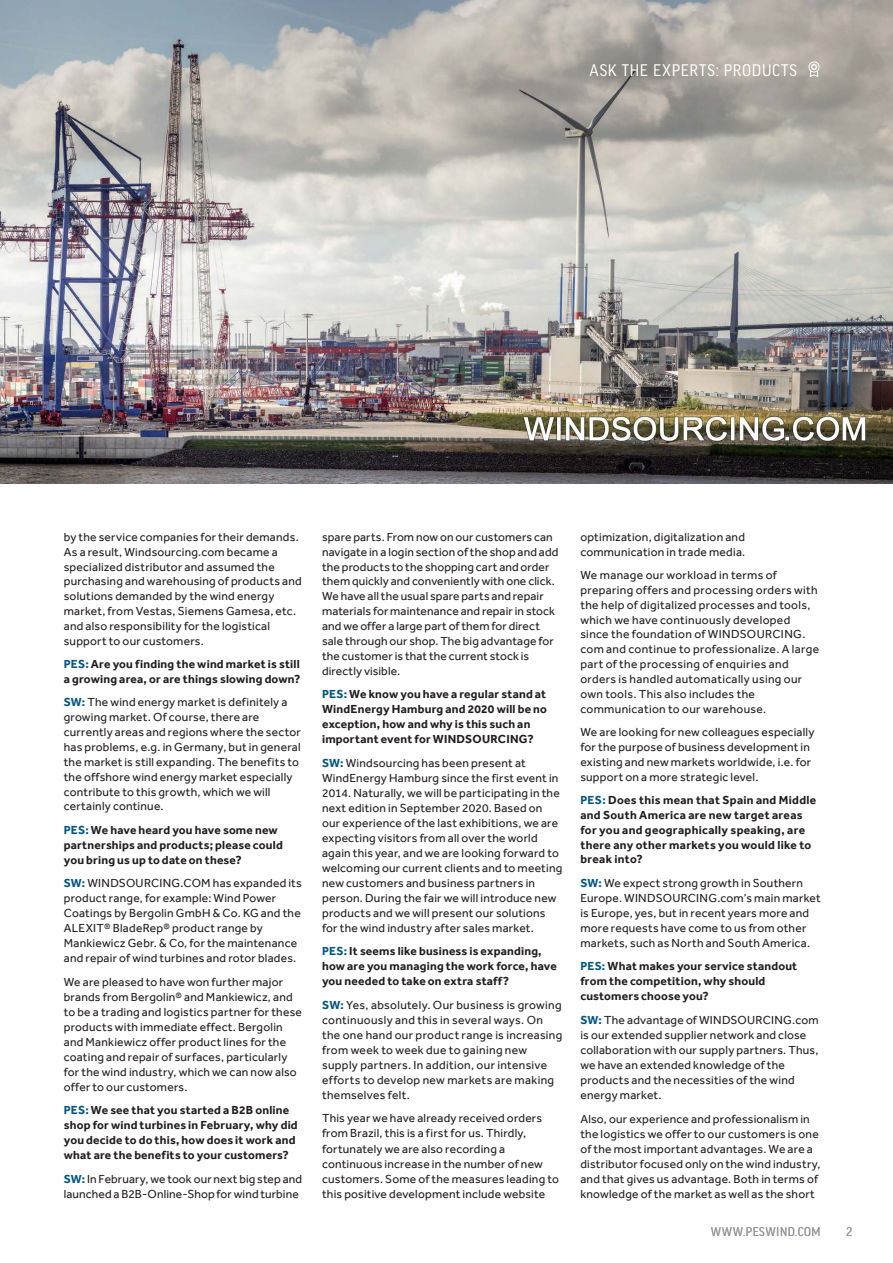
<style>
.page{position:relative;width:893px;height:1263px;background:#fff}
.page>*{position:absolute;margin:0;border:0;box-sizing:border-box;transform-origin:0 0}
.Page_head_2015{font:18px "Good Headline Pro Narr";letter-spacing:.035em;color:#fff}
.t1{font:13.5px "Good Headline Pro Narr";letter-spacing:.035em;color:#939598}
.Body_Copy_2015{font:12px/15px "Effra";letter-spacing:.02em;color:#231f20}
.Body_Copy_2015-2{font:700 12px/15px "Effra";letter-spacing:.015em;color:#231f20}
.s1{color:#035684}
.s2{font-weight:700;color:#035684}
</style>
<div class="page">
<img style="left:0;top:0;width:893px;height:484px">
<div style="left:809px;top:62px;width:10px;height:10px;border:1px solid #fff;border-radius:50%"></div>
<svg style="left:809px;top:63px;width:10px;height:15px"></svg>
<p class="Page_head_2015" style="left:590px;top:61px;width:209px">ASK THE EXPERTS: PRODUCTS</p>
<p class="Body_Copy_2015" style="left:64px;top:529px;width:240px">by the service companies for their demands.<br>As a result, Windsourcing.com became a specialized distributor and assumed the purchasing and warehousing of products and solutions demanded by the wind energy market, from Vestas, Siemens Gamesa, etc. and also responsibility for the logistical support to our customers.</p>
<p class="Body_Copy_2015-2" style="left:64px;top:657px;width:238px"><span class="s1">PES:</span> Are you finding the wind market is still a growing area, or are things slowing down?</p>
<p class="Body_Copy_2015" style="left:64px;top:695px;width:239px"><span class="s2">SW:</span> The wind energy market is definitely a growing market. Of course, there are currently areas and regions where the sector has problems, e.g. in Germany, but in general the market is still expanding. The benefits to the offshore wind energy market especially contribute to this growth, which we will certainly continue.</p>
<p class="Body_Copy_2015-2" style="left:64px;top:822px;width:220px"><span class="s1">PES:</span> We have heard you have some new partnerships and products; please could you bring us up to date on these?</p>
<p class="Body_Copy_2015" style="left:64px;top:876px;width:240px"><span class="s2">SW:</span> WINDSOURCING.COM has expanded its product range, for example: Wind Power Coatings by Bergolin GmbH &amp; Co. KG and the ALEXIT® BladeRep® product range by Mankiewicz Gebr. &amp; Co, for the maintenance and repair of wind turbines and rotor blades.</p>
<p class="Body_Copy_2015" style="left:64px;top:974px;width:240px">We are pleased to have won further major brands from Bergolin® and Mankiewicz, and to be a trading and logistics partner for these products with immediate effect. Bergolin and Mankiewicz offer product lines for the coating and repair of surfaces, particularly for the wind industry, which we can now also offer to our customers.</p>
<p class="Body_Copy_2015-2" style="left:64px;top:1103px;width:235px"><span class="s1">PES:</span> We see that you started a B2B online shop for wind turbines in February, why did you decide to do this, how does it work and what are the benefits to your customers?</p>
<p class="Body_Copy_2015" style="left:64px;top:1171px;width:240px"><span class="s2">SW:</span> In February, we took our next big step and launched a B2B-Online-Shop for wind turbine</p>
<p class="Body_Copy_2015" style="left:322px;top:529px;width:238px">spare parts. From now on our customers can navigate in a login section of the shop and add the products to the shopping cart and order them quickly and conveniently with one click.<br>We have all the usual spare parts and repair materials for maintenance and repair in stock and we offer a large part of them for direct sale through our shop. The big advantage for the customer is that the current stock is directly visible.</p>
<p class="Body_Copy_2015-2" style="left:322px;top:686px;width:226px"><span class="s1">PES:</span> We know you have a regular stand at WindEnergy Hamburg and 2020 will be no exception, how and why is this such an important event for WINDSOURCING?</p>
<p class="Body_Copy_2015" style="left:322px;top:755px;width:242px"><span class="s2">SW:</span> Windsourcing has been present at WindEnergy Hamburg since the first event in 2014. Naturally, we will be participating in the next edition in September 2020. Based on our experience of the last exhibitions, we are expecting visitors from all over the world again this year, and we are looking forward to welcoming our current clients and to meeting new customers and business partners in person. During the fair we will introduce new products and we will present our solutions for the wind industry after sales market.</p>
<p class="Body_Copy_2015-2" style="left:322px;top:943px;width:236px"><span class="s1">PES:</span> It seems like business is expanding, how are you managing the work force, have you needed to take on extra staff?</p>
<p class="Body_Copy_2015" style="left:322px;top:997px;width:242px"><span class="s2">SW:</span> Yes, absolutely. Our business is growing continuously and this in several ways. On the one hand our product range is increasing from week to week due to gaining new supply partners. In addition, our intensive efforts to develop new markets are making themselves felt.</p>
<p class="Body_Copy_2015" style="left:322px;top:1110px;width:238px">This year we have already received orders from Brazil, this is a first for us. Thirdly, fortunately we are also recording a continuous increase in the number of new customers. Some of the measures leading to this positive development include website</p>
<p class="Body_Copy_2015" style="left:580px;top:529px;width:166px">optimization, digitalization and communication in trade media.</p>
<p class="Body_Copy_2015" style="left:580px;top:567px;width:240px">We manage our workload in terms of preparing offers and processing orders with the help of digitalized processes and tools, which we have continuously developed since the foundation of WINDSOURCING. com and continue to professionalize. A large part of the processing of enquiries and orders is handled automatically using our own tools. This also includes the communication to our warehouse.</p>
<p class="Body_Copy_2015" style="left:580px;top:724px;width:236px">We are looking for new colleagues especially for the purpose of business development in existing and new markets worldwide, i.e. for support on a more strategic level.</p>
<p class="Body_Copy_2015-2" style="left:580px;top:792px;width:237px"><span class="s1">PES:</span> Does this mean that Spain and Middle and South America are new target areas for you and geographically speaking, are there any other markets you would like to break into?</p>
<p class="Body_Copy_2015" style="left:580px;top:875px;width:242px"><span class="s2">SW:</span> We expect strong growth in Southern Europe. WINDSOURCING.com’s main market is Europe, yes, but in recent years more and more requests have come to us from other markets, such as North and South America.</p>
<p class="Body_Copy_2015-2" style="left:580px;top:959px;width:218px"><span class="s1">PES:</span> What makes your service standout from the competition, why should customers choose you?</p>
<p class="Body_Copy_2015" style="left:580px;top:1012px;width:240px"><span class="s2">SW:</span> The advantage of WINDSOURCING.com is our extended supplier network and close collaboration with our supply partners. Thus, we have an extended knowledge of the products and the necessities of the wind energy market.</p>
<p class="Body_Copy_2015" style="left:580px;top:1111px;width:242px">Also, our experience and professionalism in the logistics we offer to our customers is one of the most important advantages. We are a distributor focused only on the wind industry, and that gives us advantage. Both in terms of knowledge of the market as well as the short</p>
<p class="t1" style="left:711px;top:1225px;width:111px">WWW.PESWIND.COM</p>
<p class="t1" style="left:846px;top:1225px;width:8px">2</p>
</div>
